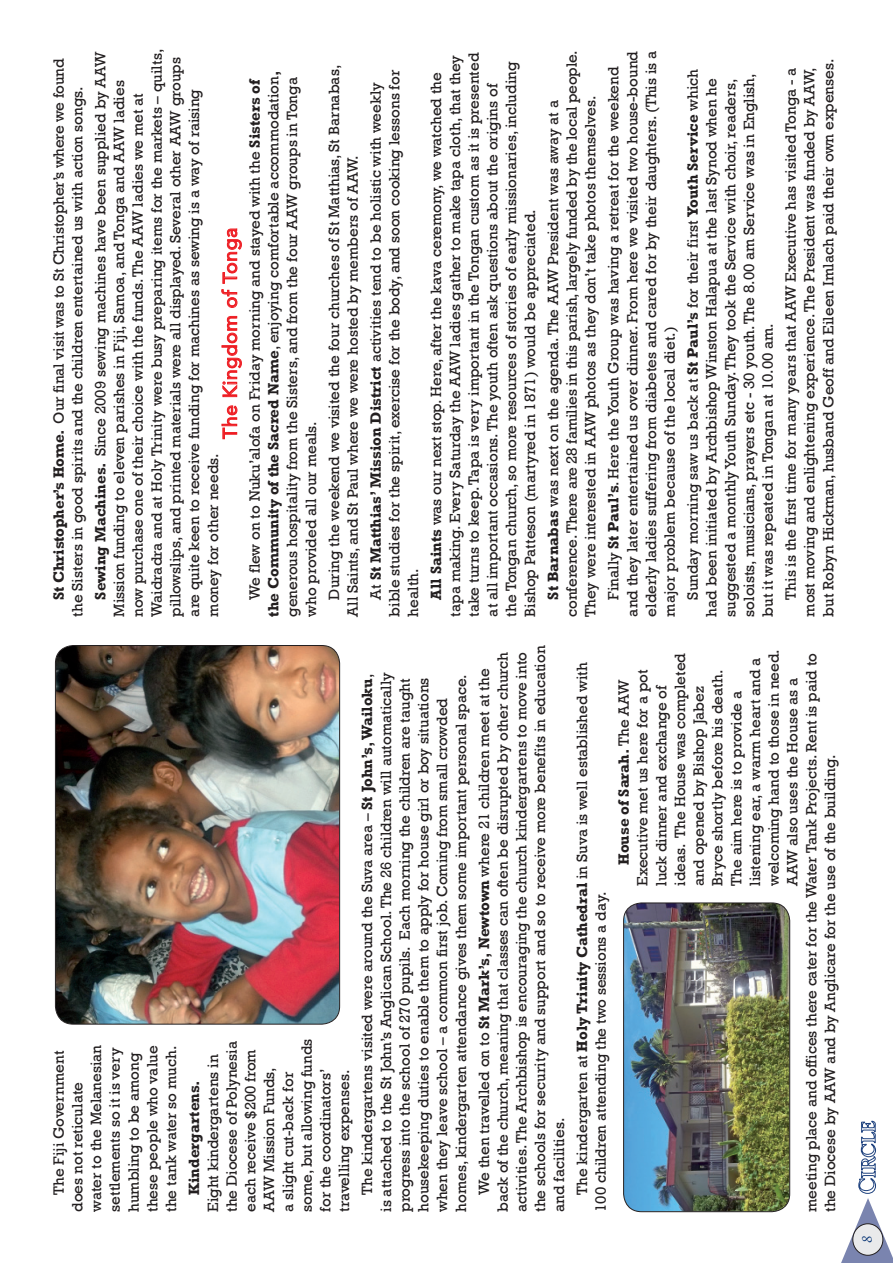
<style>
.page{position:relative;width:893px;height:1263px;background:#fff}
.page>*{position:absolute;margin:0;border:0;box-sizing:border-box;transform-origin:0 0}
.t1{font:19.5px "Avenir LT Std";letter-spacing:.03em;color:#ee1d23}
.t2{font:15.3px/18.8px "Rockwell";color:#231f20}
.t3{font:700 15.3px "Rockwell";color:#231f20}
.t4{font:italic 300 15px "Adobe Jenson Pro";color:#083575}
.s1{font-weight:700}
.s2{font-weight:400}
</style>
<div class="page">
<svg style="left:841px;top:1121px;width:52px;height:142px"></svg>
<div style="left:853px;top:1224px;width:30px;height:31px;background:#e9eaeb;border-radius:50%"></div>
<div style="left:852px;top:1224px;width:31px;height:31px;border:1px solid #231f20;border-radius:50%"></div>
<img style="left:55px;top:646px;width:285px;height:378px;border-radius:18px">
<div style="left:55px;top:645px;width:285px;height:379px;border:1px solid #231f20;border-radius:18px"></div>
<img style="left:623px;top:903px;width:167px;height:309px;border-radius:18px">
<div style="left:623px;top:903px;width:167px;height:309px;border:1px solid #231f20;border-radius:18px"></div>
<p class="t2" style="left:49px;top:617px;width:560px;text-indent:17px;rotate:-90deg"><span class="s1">St Christopher’s Home.</span> Our final visit was to St Christopher’s where we found the Sisters in good spirits and the children entertained us with action songs.</p>
<p class="t2" style="left:91px;top:617px;width:569px;text-indent:17px;rotate:-90deg"><span class="s1">Sewing Machines.</span> Since 2009 sewing machines have been supplied by AAW Mission funding to eleven parishes in Fiji, Samoa, and Tonga and AAW ladies now purchase one of their choice with the funds. The AAW ladies we met at Waidradra and at Holy Trinity were busy preparing items for the markets – quilts, pillowslips, and printed materials were all displayed. Several other AAW groups are quite keen to receive funding for machines as sewing is a way of raising money for other needs.</p>
<p class="t2" style="left:245px;top:617px;width:547px;text-indent:17px;rotate:-90deg">We flew on to Nuku’alofa on Friday morning and stayed with the <span class="s1">Sisters of the Community of the Sacred Name</span>, enjoying comfortable accommodation<span class="s1">, </span>generous hospitality from the Sisters, and from the four AAW groups in Tonga who provided all our meals.</p>
<p class="t2" style="left:324px;top:617px;width:553px;text-indent:17px;rotate:-90deg">During the weekend we visited the four churches of St Matthias, St Barnabas,<br>All Saints, and St Paul where we were hosted by members of AAW.</p>
<p class="t2" style="left:366px;top:617px;width:549px;text-indent:17px;rotate:-90deg">At <span class="s1">St Matthias’ Mission District</span> activities tend to be holistic with weekly bible studies for the spirit, exercise for the body, and soon cooking lessons for health.</p>
<p class="t1" style="left:222px;top:439px;width:213px;rotate:-90deg">The Kingdom of Tonga</p>
<p class="t2" style="left:426px;top:617px;width:565px;text-indent:17px;rotate:-90deg"><span class="s1">All Saints</span> was our next stop. Here, after the kava ceremony, we watched the tapa making. Every Saturday the AAW ladies gather to make tapa cloth, that they take turns to keep. Tapa is very important in the Tongan custom as it is presented at all important occasions. The youth often ask questions about the origins of<br>the Tongan church, so more resources of stories of early missionaries, including Bishop Patteson (martyred in 1871) would be appreciated.</p>
<p class="t2" style="left:543px;top:617px;width:568px;text-indent:17px;rotate:-90deg"><span class="s1">St Barnabas</span> was next on the agenda. The AAW President was away at a conference. There are 28 families in this parish, largely funded by the local people.<br>They were interested in AAW photos as they don’t take photos themselves.</p>
<p class="t2" style="left:604px;top:617px;width:567px;text-indent:17px;rotate:-90deg">Finally <span class="s1">St Paul’s</span>. Here the Youth Group was having a retreat for the weekend and they later entertained us over dinner. From here we visited two house-bound elderly ladies suffering from diabetes and cared for by their daughters. (This is a major problem because of the local diet.)</p>
<p class="t2" style="left:683px;top:617px;width:549px;text-indent:17px;rotate:-90deg">Sunday morning saw us back at <span class="s1">St Paul’s</span> for their first <span class="s1">Youth Service</span> which had been initiated by Archbishop Winston Halapua at the last Synod when he suggested a monthly Youth Sunday. They took the Service with choir, readers, soloists, musicians, prayers etc - 30 youth. The 8.00 am Service was in English, but it was repeated in Tongan at 10.00 am.</p>
<p class="t2" style="left:781px;top:617px;width:560px;text-align:center;rotate:-90deg">This is the first time for many years that AAW Executive has visited Tonga - a most moving and enlightening experience. The President was funded by AAW, but Robyn Hickman, husband Geoff and Eileen Imlach paid their own expenses.</p>
<p class="t2" style="left:49px;top:1212px;width:169px;text-indent:17px;rotate:-90deg">The Fiji Government does not reticulate water to the Melanesian settlements so it is very humbling to be among these people who value the tank water so much.</p>
<p class="t2" style="left:203px;top:1212px;width:175px;rotate:-90deg">Eight kindergartens in the Diocese of Polynesia each receive $200 from<br>AAW Mission Funds,<br>a slight cut-back for some, but allowing funds for the coordinators’ travelling expenses.</p>
<p class="t3" style="left:185px;top:1195px;width:116px;rotate:-90deg">Kindergartens.</p>
<p class="t2" style="left:357px;top:1212px;width:541px;text-indent:17px;rotate:-90deg">The kindergartens visited were around the Suva area – <span class="s1">St John’s, Wailoku</span>, is attached to the St John’s Anglican School. The 26 children will automatically progress into the school of 270 pupils. Each morning the children are taught housekeeping duties to enable them to apply for house girl or boy situations when they leave school – a common first job. Coming from small crowded homes, kindergarten attendance gives them some important personal space.</p>
<p class="t2" style="left:474px;top:1212px;width:568px;text-indent:17px;rotate:-90deg">We then travelled on to <span class="s1">St Mark’s, Newtown</span> where 21 children meet at the back of the church, meaning that classes can often be disrupted by other church activities. The Archbishop is encouraging the church kindergartens to move into the schools for security and support and so to receive more benefits in education and facilities.</p>
<p class="t2" style="left:572px;top:1212px;width:551px;text-indent:17px;rotate:-90deg">The kindergarten at <span class="s1">Holy Trinity Cathedral</span> in Suva is well established with<br>100 children attending the two sessions a day.</p>
<p class="t2" style="left:745px;top:886px;width:230px;rotate:-90deg">listening ear, a warm heart and a</p>
<p class="t2" style="left:764px;top:886px;width:238px;rotate:-90deg">welcoming hand to those in need.</p>
<p class="t2" style="left:670px;top:886px;width:234px;rotate:-90deg">ideas. The House was completed</p>
<p class="t2" style="left:801px;top:1212px;width:561px;rotate:-90deg">meeting place and offices there cater for the Water Tank Projects. Rent is paid to</p>
<p class="t3" style="left:614px;top:865px;width:187px;rotate:-90deg">House of Sarah. <span class="s2">The AAW</span></p>
<p class="t2" style="left:633px;top:886px;width:218px;rotate:-90deg">Executive met us here for a pot</p>
<p class="t2" style="left:708px;top:886px;width:217px;rotate:-90deg">Bryce shortly before his death.</p>
<p class="t2" style="left:783px;top:886px;width:210px;rotate:-90deg">AAW also uses the House as a</p>
<p class="t2" style="left:651px;top:886px;width:203px;rotate:-90deg">luck dinner and exchange of</p>
<p class="t2" style="left:689px;top:886px;width:201px;rotate:-90deg">and opened by Bishop Jabez</p>
<p class="t2" style="left:726px;top:886px;width:196px;rotate:-90deg">The aim here is to provide a</p>
<p class="t2" style="left:820px;top:1212px;width:459px;rotate:-90deg">the Diocese by AAW and by Anglicare for the use of the building.</p>
<p class="t4" style="left:861px;top:1243px;width:9px;rotate:-90deg">8</p>
</div>
